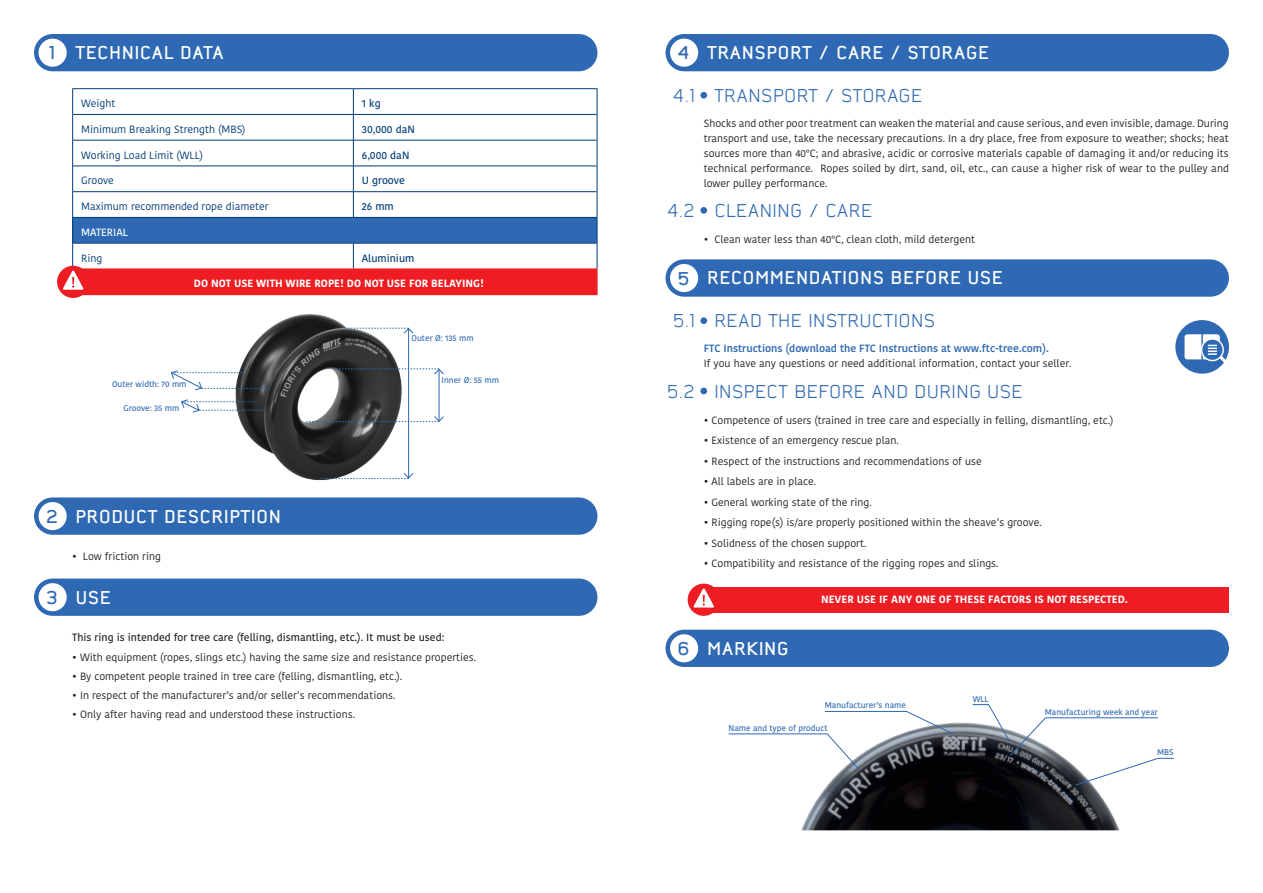
<style>
.page{position:relative;width:1263px;height:893px;background:#fff}
.page>*{position:absolute;margin:0;border:0;box-sizing:border-box;transform-origin:0 0}
.t1{font:700 18px "Nordstern Demo";letter-spacing:.025em;color:#fff}
.t2{font:18px "Nordstern Demo";letter-spacing:.025em;color:#2f69b3}
.t3{font:18px "Nordstern Demo";letter-spacing:.025em;color:#2f69b3;scale:.95 1}
.t4{font:700 18px "Nordstern Demo";color:#2f69b3}
.Texte_courant{font:10.5px/15px "Kohinoor Devanagari";color:#231f20;text-align:justify}
.Texte_courant-2{font:10.5px "Kohinoor Devanagari";color:#231f20}
.t5{font:10.5px "Kohinoor Devanagari";color:#003b77}
.Texte_courant-3{font:700 10.5px "Kohinoor Devanagari";color:#fff}
.Texte_courant-4{font:600 10.5px "Kohinoor Devanagari";color:#231f20}
.Texte_courant-5{font:500 10.5px "Kohinoor Devanagari";color:#2f69b3}
.t6{font:600 10.5px "Kohinoor Devanagari";color:#003b77}
.t7{font:600 10.5px "Kohinoor Devanagari";color:#fff}
.Texte_courant-6{font:600 8.25px "Kohinoor Devanagari";color:#2f69b3}
.s1{font-style:inherit}
</style>
<div class="page">
<img style="left:235px;top:314px;width:168px;height:167px">
<img style="left:801px;top:722px;width:319px;height:108px">
<div style="left:665px;top:34px;width:564px;height:37px;background:#2f69b3;border-radius:19px"></div>
<div style="left:670px;top:39px;width:28px;height:28px;background:#fff;border-radius:50%"></div>
<div style="left:34px;top:497px;width:563px;height:38px;background:#2f69b3;border-radius:19px"></div>
<div style="left:39px;top:502px;width:28px;height:28px;background:#fff;border-radius:50%"></div>
<div style="left:34px;top:578px;width:563px;height:38px;background:#2f69b3;border-radius:19px"></div>
<div style="left:39px;top:583px;width:28px;height:28px;background:#fff;border-radius:50%"></div>
<div style="left:665px;top:259px;width:564px;height:38px;background:#2f69b3;border-radius:19px"></div>
<div style="left:670px;top:264px;width:28px;height:28px;background:#fff;border-radius:50%"></div>
<div style="left:34px;top:34px;width:563px;height:37px;background:#2f69b3;border-radius:19px"></div>
<div style="left:39px;top:39px;width:28px;height:28px;background:#fff;border-radius:50%"></div>
<svg style="left:85px;top:89px;width:512px;height:180px"></svg>
<div style="left:73px;top:217px;width:524px;height:26px;background:#2f69b3"></div>
<div style="left:73px;top:269px;width:524px;height:26px;background:#ee1d23"></div>
<hr style="left:72px;top:88px;width:281px;height:1px;background:#003b77">
<hr style="left:353px;top:88px;width:244px;height:1px;background:#003b77">
<hr style="left:73px;top:114px;width:280px;height:1px;background:#003b77">
<hr style="left:353px;top:114px;width:244px;height:1px;background:#003b77">
<hr style="left:73px;top:140px;width:280px;height:1px;background:#003b77">
<hr style="left:353px;top:140px;width:244px;height:1px;background:#003b77">
<hr style="left:73px;top:166px;width:280px;height:1px;background:#003b77">
<hr style="left:353px;top:166px;width:244px;height:1px;background:#003b77">
<hr style="left:73px;top:191px;width:280px;height:1px;background:#003b77">
<hr style="left:353px;top:191px;width:244px;height:1px;background:#003b77">
<svg style="left:353px;top:89px;width:1px;height:128px"></svg>
<hr style="left:73px;top:217px;width:280px;height:1px;background:#003b77">
<hr style="left:353px;top:217px;width:244px;height:1px;background:#003b77">
<hr style="left:73px;top:243px;width:280px;height:1px;background:#003b77">
<hr style="left:353px;top:243px;width:244px;height:1px;background:#003b77">
<svg style="left:353px;top:243px;width:1px;height:26px"></svg>
<svg style="left:597px;top:89px;width:1px;height:205px"></svg>
<div style="left:665px;top:630px;width:564px;height:37px;background:#2f69b3;border-radius:19px"></div>
<div style="left:670px;top:634px;width:28px;height:28px;background:#fff;border-radius:50%"></div>
<hr style="left:408px;top:328px;width:1px;height:150px;background:#2f69b3">
<svg style="left:320px;top:473px;width:94px;height:6px"></svg>
<svg style="left:345px;top:328px;width:69px;height:6px"></svg>
<hr style="left:439px;top:369px;width:1px;height:52px;background:#2f69b3">
<svg style="left:306px;top:416px;width:138px;height:6px"></svg>
<svg style="left:333px;top:369px;width:111px;height:6px"></svg>
<svg style="left:171px;top:370px;width:98px;height:20px"></svg>
<svg style="left:181px;top:399px;width:83px;height:14px"></svg>
<svg style="left:728px;top:711px;width:226px;height:59px"></svg>
<svg style="left:972px;top:704px;width:202px;height:81px"></svg>
<div style="left:700px;top:92px;width:7px;height:7px;background:#2f69b3;border-radius:50%"></div>
<div style="left:700px;top:207px;width:7px;height:7px;background:#2f69b3;border-radius:50%"></div>
<div style="left:700px;top:388px;width:7px;height:6px;background:#2f69b3;border-radius:50%"></div>
<div style="left:700px;top:317px;width:7px;height:7px;background:#2f69b3;border-radius:50%"></div>
<div style="left:57px;top:266px;width:32px;height:32px;background:#ee1d23;border-radius:50%"></div>
<svg style="left:61px;top:89px;width:24px;height:205px"></svg>
<div style="left:704px;top:587px;width:525px;height:25px;background:#ee1d23"></div>
<div style="left:688px;top:584px;width:32px;height:32px;background:#ee1d23;border-radius:50%"></div>
<svg style="left:691px;top:588px;width:23px;height:20px"></svg>
<svg style="left:1175px;top:320px;width:54px;height:54px"></svg>
<p class="t4" style="left:49px;top:42px;width:8px">1</p>
<p class="t1" style="left:76px;top:42px;width:150px">TECHNICAL DATA</p>
<p class="t5" style="left:81px;top:97px;width:36px">Weight</p>
<p class="t6" style="left:362px;top:97px;width:20px">1 kg</p>
<p class="t5" style="left:81px;top:123px;width:166px">Minimum Breaking Strength (MBS)</p>
<p class="t6" style="left:362px;top:123px;width:55px">30,000 daN</p>
<p class="t5" style="left:81px;top:149px;width:124px">Working Load Limit (WLL)</p>
<p class="t6" style="left:362px;top:149px;width:49px">6,000 daN</p>
<p class="t5" style="left:81px;top:175px;width:34px">Groove</p>
<p class="t6" style="left:362px;top:175px;width:44px">U groove</p>
<p class="t5" style="left:81px;top:200px;width:189px">Maximum recommended rope diameter</p>
<p class="t6" style="left:362px;top:200px;width:33px">26 mm</p>
<p class="t7" style="left:81px;top:226px;width:48px">MATERIAL</p>
<p class="t5" style="left:81px;top:252px;width:23px">Ring</p>
<p class="t6" style="left:362px;top:252px;width:54px">Aluminium</p>
<p class="Texte_courant-3" style="left:194px;top:277px;width:291px">DO NOT USE WITH WIRE ROPE! DO NOT USE FOR BELAYING!</p>
<p class="Texte_courant-6" style="left:112px;top:380px;width:76px">Outer width: 70 mm</p>
<p class="Texte_courant-6" style="left:123px;top:403px;width:57px">Groove: 35 mm</p>
<p class="Texte_courant-6" style="left:412px;top:334px;width:64px">Outer Ø: 135 mm</p>
<p class="Texte_courant-6" style="left:442px;top:375px;width:59px">Inner Ø: 55 mm</p>
<p class="t4" style="left:46px;top:505px;width:14px">2</p>
<p class="t1" style="left:76px;top:505px;width:207px">PRODUCT DESCRIPTION</p>
<p class="Texte_courant" style="left:72px;top:549px;width:90px"><span class="s1">•</span> Low friction ring</p>
<p class="t4" style="left:46px;top:586px;width:14px">3</p>
<p class="t1" style="left:76px;top:586px;width:37px">USE</p>
<p class="Texte_courant-4" style="left:72px;top:632px;width:373px">This ring is intended for tree care (felling, dismantling, etc.). It must be used:</p>
<p class="Texte_courant" style="left:72px;top:650px;width:405px"><span class="s1">•</span> With equipment (ropes, slings etc.) having the same size and resistance properties.</p>
<p class="Texte_courant" style="left:72px;top:669px;width:331px">• By competent people trained in tree care (felling, dismantling, etc.).</p>
<p class="Texte_courant" style="left:72px;top:688px;width:325px">• In respect of the manufacturer’s and/or seller’s recommendations.</p>
<p class="Texte_courant" style="left:72px;top:707px;width:284px">• Only after having read and understood these instructions.</p>
<p class="t4" style="left:677px;top:42px;width:14px">4</p>
<p class="t1" style="left:707px;top:42px;width:284px">TRANSPORT / CARE / STORAGE</p>
<p class="t3" style="left:673px;top:85px;width:25px">4.1</p>
<p class="t2" style="left:714px;top:85px;width:209px">TRANSPORT / STORAGE</p>
<p class="Texte_courant" style="left:704px;top:116px;width:527px">Shocks and other poor treatment can weaken the material and cause serious, and even invisible, damage. During transport and use, take the necessary precautions. In a dry place, free from exposure to weather; shocks; heat sources more than 40°C; and abrasive, acidic or corrosive materials capable of damaging it and/or reducing its technical performance. Ropes soiled by dirt, sand, oil, etc., can cause a higher risk of wear to the pulley and lower pulley performance.</p>
<p class="t3" style="left:667px;top:200px;width:31px">4.2</p>
<p class="t2" style="left:714px;top:200px;width:159px">CLEANING / CARE</p>
<p class="Texte_courant" style="left:704px;top:232px;width:273px"><span class="s1">•</span> Clean water less than 40°C, clean cloth, mild detergent</p>
<p class="t4" style="left:677px;top:267px;width:14px">5</p>
<p class="t1" style="left:707px;top:267px;width:297px">RECOMMENDATIONS BEFORE USE</p>
<p class="t3" style="left:673px;top:310px;width:24px">5.1</p>
<p class="t2" style="left:714px;top:310px;width:222px">READ THE INSTRUCTIONS</p>
<p class="Texte_courant-5" style="left:704px;top:342px;width:346px">FTC Instructions (download the FTC Instructions at www.ftc-tree.com).</p>
<p class="Texte_courant" style="left:704px;top:356px;width:369px">If you have any questions or need additional information, contact your seller.</p>
<p class="t3" style="left:667px;top:380px;width:31px">5.2</p>
<p class="t2" style="left:714px;top:380px;width:310px">INSPECT BEFORE AND DURING USE</p>
<p class="Texte_courant-2" style="left:704px;top:414px;width:411px">• Competence of users (trained in tree care and especially in felling, dismantling, etc.)</p>
<p class="Texte_courant-2" style="left:704px;top:434px;width:197px">• Existence of an emergency rescue plan.</p>
<p class="Texte_courant-2" style="left:704px;top:455px;width:279px">• Respect of the instructions and recommendations of use</p>
<p class="Texte_courant-2" style="left:704px;top:475px;width:114px">• All labels are in place.</p>
<p class="Texte_courant-2" style="left:704px;top:496px;width:169px">• General working state of the ring.</p>
<p class="Texte_courant-2" style="left:704px;top:516px;width:339px">• Rigging rope(s) is/are properly positioned within the sheave’s groove.</p>
<p class="Texte_courant-2" style="left:704px;top:537px;width:164px">• Solidness of the chosen support.</p>
<p class="Texte_courant-2" style="left:704px;top:557px;width:296px">• Compatibility and resistance of the rigging ropes and slings.</p>
<p class="t4" style="left:677px;top:638px;width:14px">6</p>
<p class="t1" style="left:707px;top:637px;width:83px">MARKING</p>
<p class="Texte_courant-3" style="left:821px;top:594px;width:308px">NEVER USE IF ANY ONE OF THESE FACTORS IS NOT RESPECTED.</p>
<p class="Texte_courant-6" style="left:825px;top:701px;width:83px">Manufacturer’s name</p>
<p class="Texte_courant-6" style="left:973px;top:694px;width:17px">WLL</p>
<p class="Texte_courant-6" style="left:1045px;top:707px;width:115px">Manufacturing week and year</p>
<p class="Texte_courant-6" style="left:729px;top:724px;width:100px">Name and type of product</p>
<p class="Texte_courant-6" style="left:1157px;top:747px;width:18px">MBS</p>
</div>
